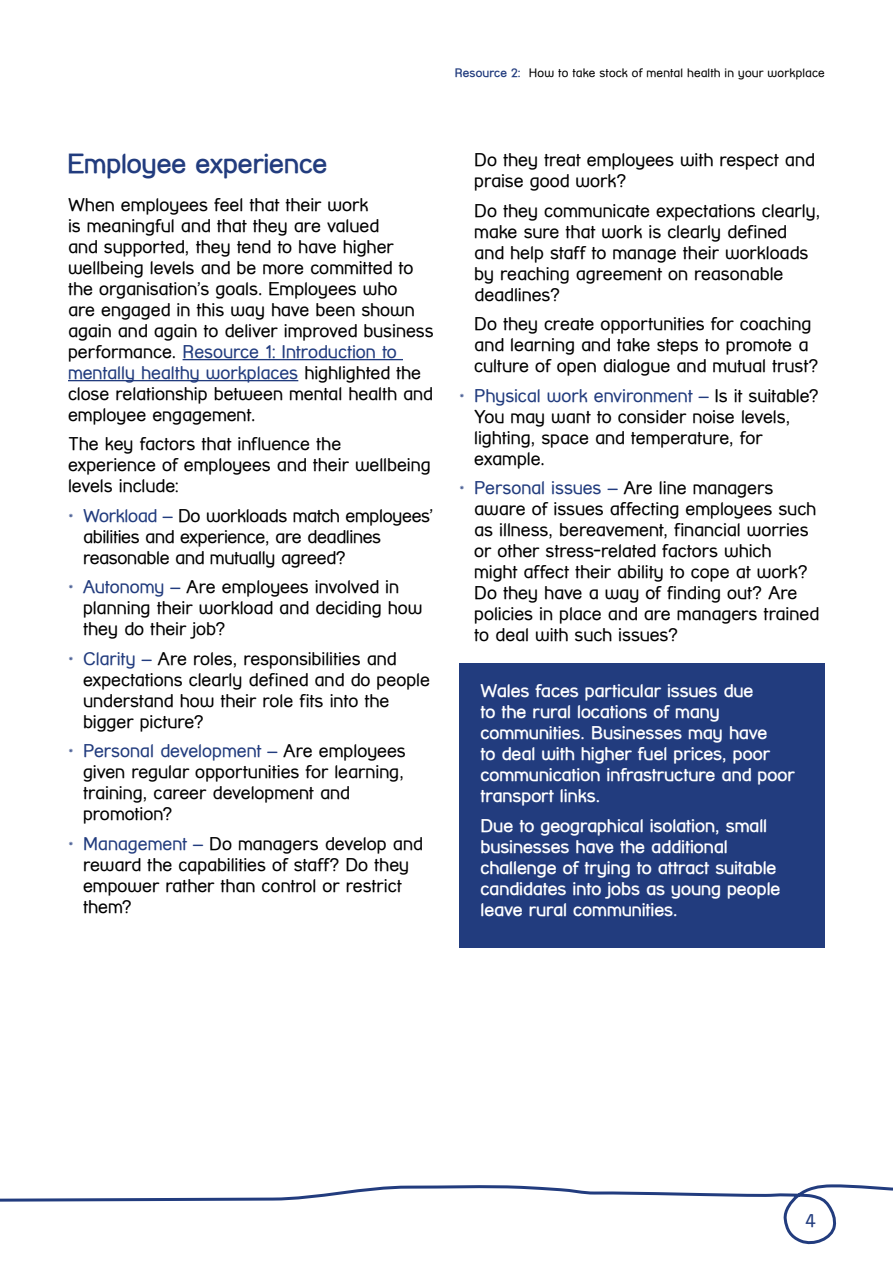
<style>
.page{position:relative;width:893px;height:1263px;background:#fff}
.page>*{position:absolute;margin:0;border:0;box-sizing:border-box;transform-origin:0 0}
.t1{font:700 27px "Street Corner";letter-spacing:-.005em;color:#223c7e}
.t2{font:18px/21px "Street Corner";letter-spacing:-.005em;color:#000}
.t3{font:700 18px/21px "Street Corner";letter-spacing:-.005em;color:#fff}
.t4{font:18px "Street Corner";color:#223c7e}
.t5{font:12px "Street Corner";letter-spacing:.015em;color:#000}
.s1{font-weight:700;color:#223c7e}
.s2{color:#223c7e}
</style>
<div class="page">
<svg style="left:0;top:1184px;width:893px;height:61px"></svg>
<hr style="left:183px;top:359px;width:220px;height:1px;background:#223c7e">
<hr style="left:68px;top:380px;width:230px;height:1px;background:#223c7e">
<div style="left:459px;top:663px;width:366px;height:284px;background:#223c7e"></div>
<p class="t5" style="left:455px;top:66px;width:372px"><span class="s1">Resource 2:</span> How to take stock of mental health in your workplace</p>
<h1 class="t1" style="left:68px;top:148px;width:261px">Employee experience</h1>
<p class="t2" style="left:68px;top:194px;width:367px">When employees feel that their work<br>is meaningful and that they are valued<br>and supported, they tend to have higher wellbeing levels and be more committed to the organisation’s goals. Employees who<br>are engaged in this way have been shown again and again to deliver improved business performance. <span class="s2">Resource 1: Introduction to mentally healthy workplaces</span> highlighted the close relationship between mental health and employee engagement.</p>
<p class="t2" style="left:68px;top:433px;width:364px">The key factors that influence the experience of employees and their wellbeing levels include:</p>
<p class="t2" style="left:83px;top:505px;width:352px;text-indent:-15px"><span class="s2">• Workload –</span> Do workloads match employees’ abilities and experience, are deadlines reasonable and mutually agreed?</p>
<p class="t2" style="left:83px;top:576px;width:341px;text-indent:-15px"><span class="s2">• Autonomy –</span> Are employees involved in planning their workload and deciding how they do their job?</p>
<p class="t2" style="left:83px;top:648px;width:349px;text-indent:-15px"><span class="s2">• Clarity –</span> Are roles, responsibilities and expectations clearly defined and do people understand how their role fits into the bigger picture?</p>
<p class="t2" style="left:83px;top:740px;width:324px;text-indent:-15px"><span class="s2">• Personal development –</span> Are employees given regular opportunities for learning, training, career development and promotion?</p>
<p class="t2" style="left:83px;top:833px;width:341px;text-indent:-15px"><span class="s2">• Management –</span> Do managers develop and reward the capabilities of staff? Do they empower rather than control or restrict them?</p>
<p class="t2" style="left:474px;top:149px;width:342px">Do they treat employees with respect and praise good work?</p>
<p class="t2" style="left:474px;top:200px;width:348px">Do they communicate expectations clearly, make sure that work is clearly defined and help staff to manage their workloads by reaching agreement on reasonable deadlines?</p>
<p class="t2" style="left:474px;top:313px;width:346px">Do they create opportunities for coaching and learning and take steps to promote a culture of open dialogue and mutual trust?</p>
<p class="t2" style="left:474px;top:385px;width:346px;text-indent:-15px"><span class="s2">• Physical work environment –</span> Is it suitable?<br>You may want to consider noise levels, lighting, space and temperature, for example.</p>
<p class="t2" style="left:474px;top:477px;width:346px;text-indent:-15px"><span class="s2">• Personal issues –</span> Are line managers aware of issues affecting employees such as illness, bereavement, financial worries or other stress-related factors which might affect their ability to cope at work?<br>Do they have a way of finding out? Are policies in place and are managers trained to deal with such issues?</p>
<p class="t3" style="left:480px;top:680px;width:316px">Wales faces particular issues due<br>to the rural locations of many communities. Businesses may have<br>to deal with higher fuel prices, poor communication infrastructure and poor transport links.</p>
<p class="t3" style="left:480px;top:815px;width:302px">Due to geographical isolation, small businesses have the additional challenge of trying to attract suitable candidates into jobs as young people leave rural communities.</p>
<p class="t4" style="left:805px;top:1210px;width:12px">4</p>
</div>
